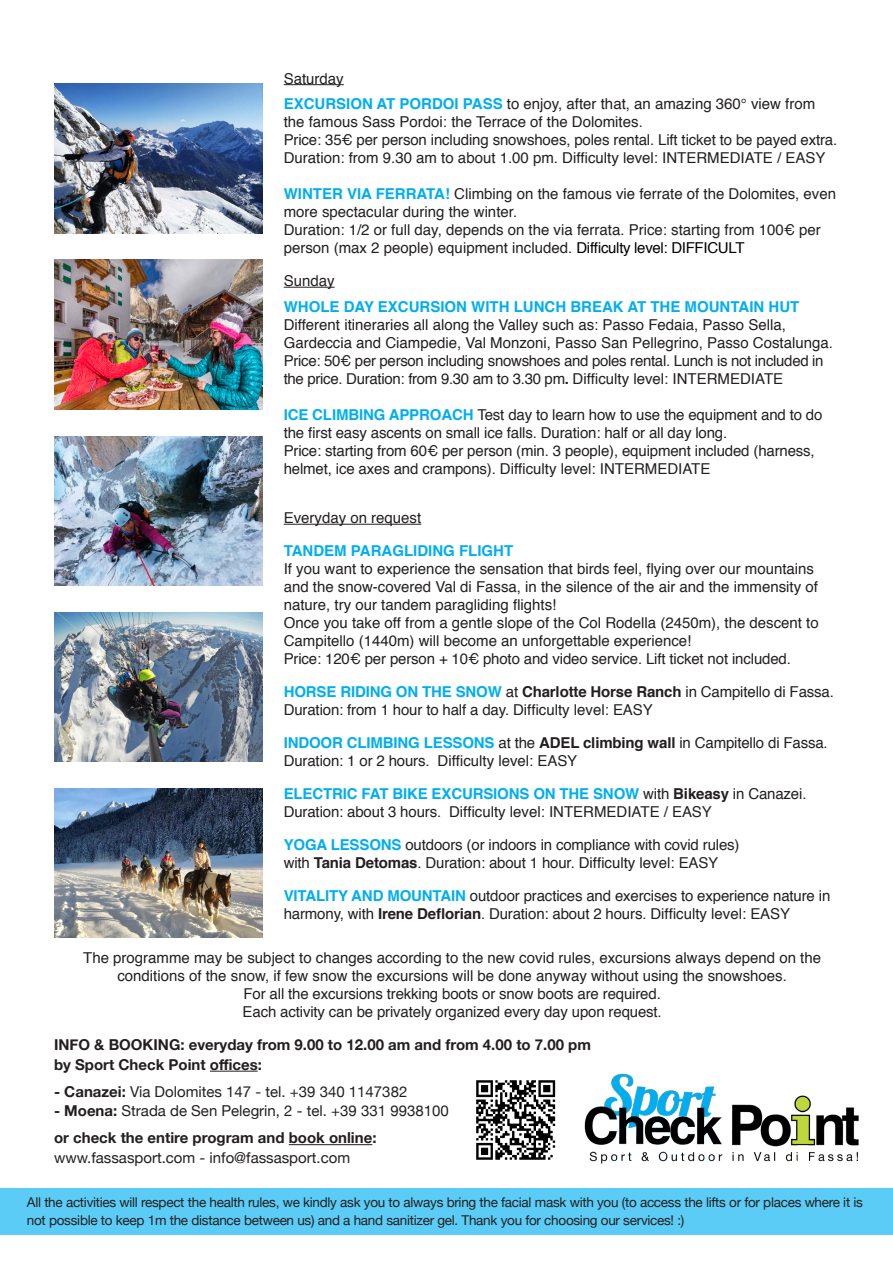
<style>
.page{position:relative;width:893px;height:1263px;background:#fff}
.page>*{position:absolute;margin:0;border:0;box-sizing:border-box;transform-origin:0 0}
.t1{font:15px/18px "Helvetica";color:#231f20}
.t2{font:15px/18px "Helvetica";letter-spacing:-.02em;color:#231f20}
.t3{font:15px "Helvetica Neue";color:#231f20}
.t4{font:700 15px "Helvetica Neue";color:#231f20}
.t5{font:700 15px "Helvetica";color:#00aeef}
.t6{font:13.5px/18px "Helvetica Neue";letter-spacing:-.02em;color:#231f20}
.s1{font-weight:700;color:#00aeef}
.s2{color:#000}
.s3{font-weight:700}
</style>
<div class="page">
<hr style="left:210px;top:1071px;width:48px;height:1px;background:#231f20">
<hr style="left:289px;top:1144px;width:83px;height:1px;background:#231f20">
<img style="left:584px;top:1073px;width:275px;height:91px">
<div style="left:0;top:1189px;width:893px;height:46px;background:#5accf5"></div>
<img style="left:476px;top:1080px;width:80px;height:80px">
<hr style="left:284px;top:84px;width:60px;height:1px;background:#231f20">
<hr style="left:284px;top:287px;width:51px;height:1px;background:#231f20">
<hr style="left:284px;top:524px;width:137px;height:1px;background:#231f20">
<img style="left:54px;top:84px;width:209px;height:149px">
<img style="left:54px;top:436px;width:209px;height:149px">
<img style="left:54px;top:612px;width:209px;height:149px">
<img style="left:54px;top:788px;width:209px;height:149px">
<img style="left:54px;top:260px;width:209px;height:149px">
<p class="t1" style="left:284px;top:70px;width:62px">Saturday</p>
<p class="t1" style="left:284px;top:95px;width:533px"><span class="s1">EXCURSION AT PORDOI PASS</span> to enjoy, after that, an amazing 360° view from the famous Sass Pordoi: the Terrace of the Dolomites.</p>
<p class="t1" style="left:284px;top:131px;width:555px">Price: 35€ per person including snowshoes, poles rental. Lift ticket to be payed extra.</p>
<p class="t1" style="left:284px;top:149px;width:543px">Duration: from 9.30 am to about 1.00 pm. Difficulty level: INTERMEDIATE / EASY</p>
<p class="t1" style="left:284px;top:185px;width:554px"><span class="s1">WINTER VIA FERRATA!</span> Climbing on the famous vie ferrate of the Dolomites, even more spectacular during the winter.</p>
<p class="t1" style="left:284px;top:221px;width:538px">Duration: 1/2 or full day, depends on the via ferrata. Price: starting from 100€ per person (max 2 people) equipment included. <span class="s2">Difficulty level: DIFFICULT</span></p>
<p class="t1" style="left:284px;top:272px;width:52px">Sunday</p>
<p class="t1" style="left:284px;top:298px;width:551px"><span class="s1">WHOLE DAY EXCURSION WITH LUNCH BREAK AT THE MOUNTAIN HUT<br></span>Different itineraries all along the Valley such as: Passo Fedaia, Passo Sella,<br>Gardeccia and Ciampedie, Val Monzoni, Passo San Pellegrino, Passo Costalunga.</p>
<p class="t2" style="left:284px;top:352px;width:541px">Price: 50€ per person including snowshoes and poles rental. Lunch is not included in the price. Duration: from 9.30 am to 3.30 pm<span class="s3">.</span> Difficulty level: INTERMEDIATE</p>
<p class="t1" style="left:284px;top:406px;width:540px"><span class="s1">ICE CLIMBING APPROACH</span> Test day to learn how to use the equipment and to do the first easy ascents on small ice falls. Duration: half or all day long.</p>
<p class="t1" style="left:284px;top:442px;width:533px">Price: starting from 60€ per person (min. 3 people), equipment included (harness, helmet, ice axes and crampons). Difficulty level: INTERMEDIATE</p>
<p class="t1" style="left:284px;top:509px;width:139px">Everyday on request</p>
<p class="t5" style="left:284px;top:539px;width:231px">TANDEM PARAGLIDING FLIGHT</p>
<p class="t1" style="left:284px;top:560px;width:536px">If you want to experience the sensation that birds feel, flying over our mountains and the snow-covered Val di Fassa, in the silence of the air and the immensity of nature, try our tandem paragliding flights!</p>
<p class="t1" style="left:284px;top:614px;width:537px">Once you take off from a gentle slope of the Col Rodella (2450m), the descent to<br>Campitello (1440m) will become an unforgettable experience!</p>
<p class="t1" style="left:284px;top:650px;width:509px">Price: 120€ per person + 10€ photo and video service. Lift ticket not included.</p>
<p class="t1" style="left:284px;top:683px;width:552px"><span class="s1">HORSE RIDING ON THE SNOW</span> at <span class="s3">Charlotte Horse Ranch</span> in Campitello di Fassa.<br>Duration: from 1 hour to half a day. Difficulty level: EASY</p>
<p class="t1" style="left:284px;top:734px;width:546px"><span class="s1">INDOOR CLIMBING LESSONS</span> at the <span class="s3">ADEL climbing wall</span> in Campitello di Fassa.<br>Duration: 1 or 2 hours. Difficulty level: EASY</p>
<p class="t1" style="left:284px;top:785px;width:524px"><span class="s1">ELECTRIC FAT BIKE EXCURSIONS ON THE SNOW</span> with <span class="s3">Bikeasy</span> in Canazei.<br>Duration: about 3 hours. Difficulty level: INTERMEDIATE / EASY</p>
<p class="t1" style="left:284px;top:836px;width:457px"><span class="s1">YOGA LESSONS</span> outdoors (or indoors in compliance with covid rules)</p>
<p class="t1" style="left:284px;top:854px;width:436px">with <span class="s3">Tania Detomas</span>. Duration: about 1 hour. Difficulty level: EASY</p>
<p class="t1" style="left:284px;top:887px;width:548px"><span class="s1">VITALITY AND MOUNTAIN</span> outdoor practices and exercises to experience nature in harmony, with <span class="s3">Irene Deflorian</span>. Duration: about 2 hours. Difficulty level: EASY</p>
<p class="t1" style="left:83px;top:950px;width:739px;text-align:center">The programme may be subject to changes according to the new covid rules, excursions always depend on the conditions of the snow, if few snow the excursions will be done anyway without using the snowshoes.</p>
<p class="t1" style="left:244px;top:986px;width:419px">For all the excursions trekking boots or snow boots are required.</p>
<p class="t1" style="left:243px;top:1004px;width:421px">Each activity can be privately organized every day upon request.</p>
<p class="t4" style="left:54px;top:1033px;width:539px">INFO &amp; BOOKING: everyday from 9.00 to 12.00 am and from 4.00 to 7.00 pm</p>
<p class="t4" style="left:54px;top:1052px;width:209px">by Sport Check Point offices:</p>
<p class="t3" style="left:54px;top:1080px;width:355px"><span class="s3">- Canazei:</span> Via Dolomites 147 - tel. +39 340 1147382</p>
<p class="t3" style="left:54px;top:1100px;width:396px"><span class="s3">- Moena:</span> Strada de Sen Pelegrin, 2 - tel. +39 331 9938100</p>
<p class="t4" style="left:54px;top:1126px;width:324px">or check the entire program and book online:</p>
<p class="t3" style="left:54px;top:1146px;width:298px">www.fassasport.com - info@fassasport.com</p>
<p class="t6" style="left:27px;top:1194px;width:837px">All the activities will respect the health rules, we kindly ask you to always bring the facial mask with you (to access the lifts or for places where it is not possible to keep 1m the distance between us) and a hand sanitizer gel. Thank you for choosing our services! :)</p>
</div>
